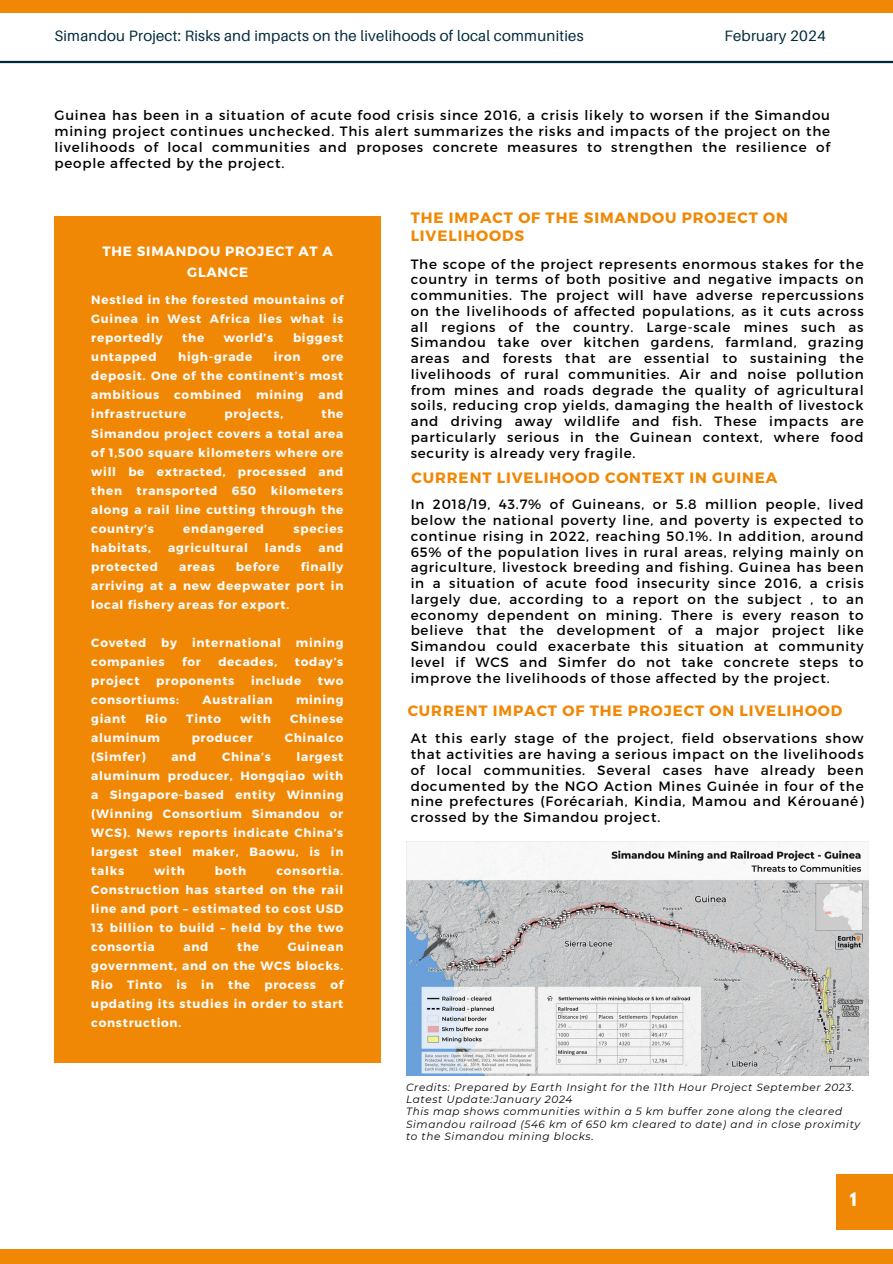
<style>
.page{position:relative;width:893px;height:1264px;background:#fff}
.page>*{position:absolute;margin:0;border:0;box-sizing:border-box;transform-origin:0 0}
.t1{font:700 16.5px "League Spartan";color:#fff}
.t2{font:700 15px/18px "Montserrat";letter-spacing:.06em;color:#f18805}
.t3{font:15px "Aileron";letter-spacing:.015em;color:#022a3d}
.t4{font:13.5px/15.8px "Montserrat";letter-spacing:.06em;color:#000;text-align:justify}
.t5{font:700 13.5px/21.3px "Montserrat";letter-spacing:.06em;color:#fff;text-align:center}
.t6{font:700 12px/19px "Montserrat";letter-spacing:.06em;color:#fbfbfb;text-align:justify}
.t7{font:italic 10.5px/12.3px "Montserrat";letter-spacing:.06em;color:#000}
</style>
<div class="page">
<hr style="left:0;top:61px;width:892px;height:2px;background:#022a3d">
<div style="left:54px;top:216px;width:327px;height:846px;background:#f18805"></div>
<div style="left:836px;top:1174px;width:56px;height:55px;background:#f18805"></div>
<div style="left:0;top:0;width:892px;height:12px;background:#f18805"></div>
<div style="left:0;top:1249px;width:892px;height:14px;background:#f18805"></div>
<img style="left:406px;top:841px;width:462px;height:234px">
<h4 class="t3" style="left:54px;top:27px;width:530px">Simandou Project: Risks and impacts on the livelihoods of local communities</h4>
<h1 class="t3" style="left:724px;top:27px;width:103px">February 2024</h1>
<h3 class="t4" style="left:54px;top:107px;width:777px">Guinea has been in a situation of acute food crisis since 2016, a crisis likely to worsen if the Simandou mining project continues unchecked. This alert summarizes the risks and impacts of the project on the livelihoods of local communities and proposes concrete measures to strengthen the resilience of people affected by the project.</h3>
<h3 class="t5" style="left:102px;top:240px;width:232px">THE SIMANDOU PROJECT AT A<br>GLANCE</h3>
<h2 class="t6" style="left:91px;top:290px;width:253px">Nestled in the forested mountains of Guinea in West Africa lies what is reportedly</h2>
<h2 class="t6" style="left:182px;top:328px;width:24px">the</h2>
<h2 class="t6" style="left:224px;top:328px;width:51px">world’s</h2>
<h2 class="t6" style="left:293px;top:328px;width:52px">biggest</h2>
<h2 class="t6" style="left:91px;top:347px;width:67px">untapped</h2>
<h2 class="t6" style="left:178px;top:347px;width:76px">high-grade</h2>
<h2 class="t6" style="left:274px;top:347px;width:28px">iron</h2>
<h2 class="t6" style="left:91px;top:347px;width:253px;text-indent:231px">ore deposit. One of the continent’s most ambitious combined mining and infrastructure</h2>
<h2 class="t6" style="left:224px;top:404px;width:60px">projects,</h2>
<h2 class="t6" style="left:91px;top:404px;width:253px;text-indent:230px">the Simandou project covers a total area of 1,500 square kilometers where ore will be extracted, processed and then transported 650 kilometers along a rail line cutting through the country’s</h2>
<h2 class="t6" style="left:183px;top:518px;width:82px">endangered</h2>
<h2 class="t6" style="left:293px;top:518px;width:51px">species</h2>
<h2 class="t6" style="left:91px;top:537px;width:61px">habitats,</h2>
<h2 class="t6" style="left:168px;top:537px;width:81px">agricultural</h2>
<h2 class="t6" style="left:265px;top:537px;width:38px">lands</h2>
<h2 class="t6" style="left:318px;top:537px;width:26px">and</h2>
<h2 class="t6" style="left:91px;top:556px;width:68px">protected</h2>
<h2 class="t6" style="left:179px;top:556px;width:37px">areas</h2>
<h2 class="t6" style="left:236px;top:556px;width:45px">before</h2>
<h2 class="t6" style="left:91px;top:556px;width:253px;text-indent:209px">finally arriving at a new deepwater port in local fishery areas for export.</h2>
<h2 class="t6" style="left:91px;top:632px;width:253px">Coveted by international mining companies</h2>
<h2 class="t6" style="left:182px;top:651px;width:20px">for</h2>
<h2 class="t6" style="left:218px;top:651px;width:60px">decades,</h2>
<h2 class="t6" style="left:295px;top:651px;width:50px">today’s</h2>
<h2 class="t6" style="left:91px;top:670px;width:50px">project</h2>
<h2 class="t6" style="left:156px;top:670px;width:80px">proponents</h2>
<h2 class="t6" style="left:251px;top:670px;width:52px">include</h2>
<h2 class="t6" style="left:318px;top:670px;width:27px">two</h2>
<h2 class="t6" style="left:91px;top:689px;width:89px">consortiums:</h2>
<h2 class="t6" style="left:202px;top:689px;width:72px">Australian</h2>
<h2 class="t6" style="left:296px;top:689px;width:49px">mining</h2>
<h2 class="t6" style="left:91px;top:708px;width:36px">giant</h2>
<h2 class="t6" style="left:145px;top:708px;width:23px">Rio</h2>
<h2 class="t6" style="left:186px;top:708px;width:36px">Tinto</h2>
<h2 class="t6" style="left:240px;top:708px;width:32px">with</h2>
<h2 class="t6" style="left:290px;top:708px;width:55px">Chinese</h2>
<h2 class="t6" style="left:91px;top:727px;width:70px">aluminum</h2>
<h2 class="t6" style="left:192px;top:727px;width:63px">producer</h2>
<h2 class="t6" style="left:285px;top:727px;width:60px">Chinalco</h2>
<h2 class="t6" style="left:91px;top:746px;width:56px">(Simfer)</h2>
<h2 class="t6" style="left:171px;top:746px;width:26px">and</h2>
<h2 class="t6" style="left:222px;top:746px;width:50px">China’s</h2>
<h2 class="t6" style="left:91px;top:746px;width:253px;text-indent:205px">largest aluminum producer, Hongqiao with a Singapore-based entity Winning (Winning Consortium Simandou or WCS). News reports indicate China’s largest steel maker, Baowu, is in talks</h2>
<h2 class="t6" style="left:91px;top:860px;width:253px;text-indent:185px">consortia.<br>Construction has started on the rail line and port – estimated to cost USD 13 billion to build – held by the two consortia</h2>
<h2 class="t6" style="left:154px;top:860px;width:32px">with</h2>
<h2 class="t6" style="left:215px;top:860px;width:33px">both</h2>
<h2 class="t6" style="left:91px;top:936px;width:253px;text-indent:196px">Guinean government, and on the WCS blocks.<br>Rio Tinto is in the process of updating its studies in order to start construction.</h2>
<h2 class="t6" style="left:183px;top:936px;width:26px">and</h2>
<h2 class="t6" style="left:237px;top:936px;width:24px">the</h2>
<h1 class="t2" style="left:410px;top:208px;width:379px">THE IMPACT OF THE SIMANDOU PROJECT ON<br>LIVELIHOODS</h1>
<h3 class="t4" style="left:410px;top:255px;width:454px">The scope of the project represents enormous stakes for the country in terms of both positive and negative impacts on communities. The project will have adverse repercussions on the livelihoods of affected populations, as it cuts across all regions of the country. Large-scale mines such as Simandou take over kitchen gardens, farmland, grazing areas and forests that are essential to sustaining the livelihoods of rural communities. Air and noise pollution from mines and roads degrade the quality of agricultural soils, reducing crop yields, damaging the health of livestock and driving away wildlife and fish. These impacts are particularly serious in the Guinean context, where food security is already very fragile.</h3>
<h1 class="t4" style="left:410px;top:496px;width:454px">In 2018/19, 43.7% of Guineans, or 5.8 million people, lived below the national poverty line, and poverty is expected to continue rising in 2022, reaching 50.1%. In addition, around 65% of the population lives in rural areas, relying mainly on agriculture, livestock breeding and fishing. Guinea has been in a situation of acute food insecurity since 2016, a crisis largely due, according to a report on the subject , to an economy dependent on mining. There is every reason to believe that the development of a major project like Simandou could exacerbate this situation at community level if WCS and Simfer do not take concrete steps to improve the livelihoods of those affected by the project.</h1>
<p class="t2" style="left:411px;top:467px;width:367px">CURRENT LIVELIHOOD CONTEXT IN GUINEA</p>
<p class="t2" style="left:407px;top:701px;width:436px">CURRENT IMPACT OF THE PROJECT ON LIVELIHOOD</p>
<h2 class="t4" style="left:410px;top:730px;width:454px">At this early stage of the project, field observations show that activities are having a serious impact on the livelihoods of local communities. Several cases have already been documented by the NGO Action Mines Guinée in four of the nine prefectures (Forécariah, Kindia, Mamou and Kérouané) crossed by the Simandou project.</h2>
<p class="t7" style="left:406px;top:1080px;width:450px">Credits: Prepared by Earth Insight for the 11th Hour Project September 2023.<br>Latest Update:January 2024</p>
<p class="t7" style="left:406px;top:1105px;width:456px">This map shows communities within a 5 km buffer zone along the cleared<br>Simandou railroad (546 km of 650 km cleared to date) and in close proximity to the Simandou mining blocks.</p>
<h1 class="t1" style="left:849px;top:1190px;width:8px">1</h1>
</div>
